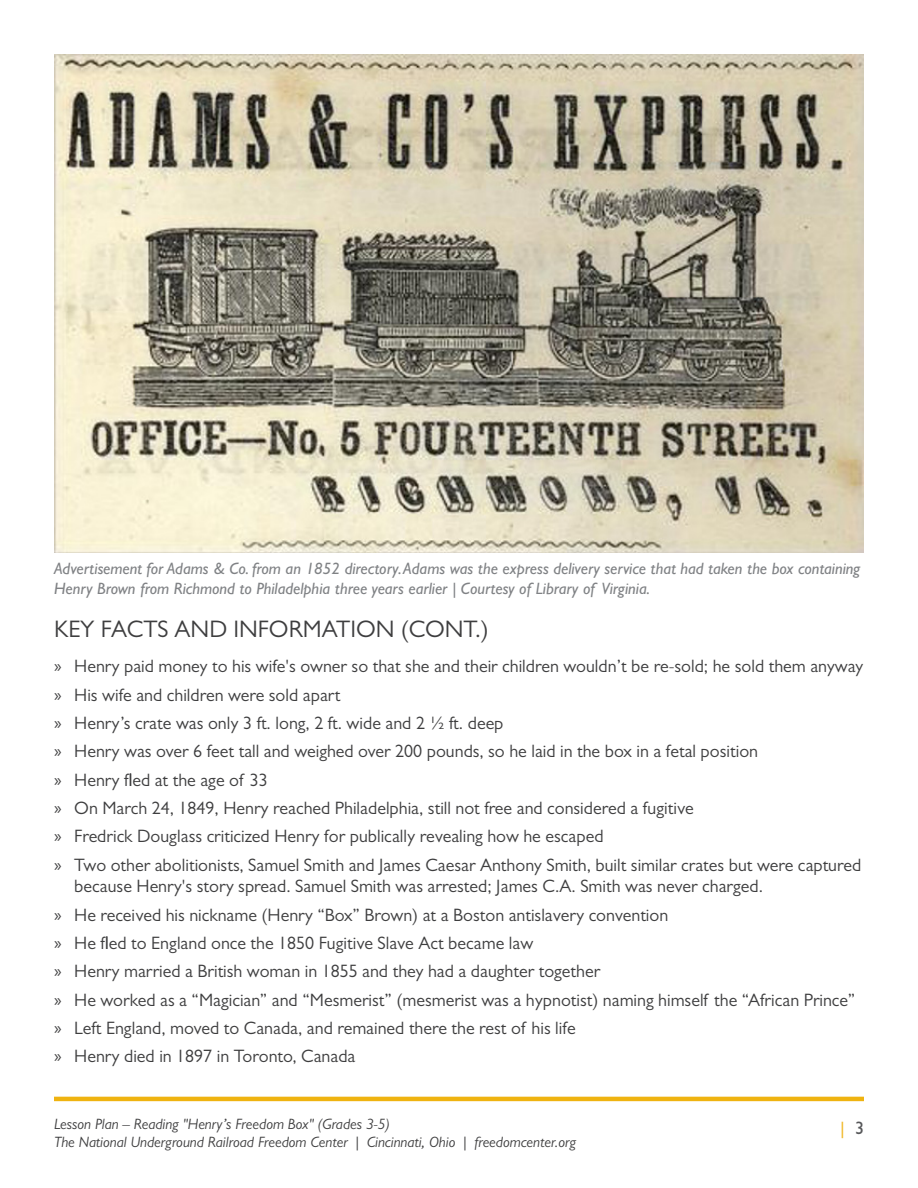
<style>
.page{position:relative;width:918px;height:1188px;background:#fff}
.page>*{position:absolute;margin:0;border:0;box-sizing:border-box;transform-origin:0 0}
.B1{font:24px "Gill Sans MT Pro";color:#3e3e3f}
.t1{font:18px/21.6px "Gill Sans MT Pro";color:#3e3e3f}
.t2{font:500 18px "Gill Sans MT Pro";color:#f1ba2e}
.t3{font:italic 500 16.5px/19.8px "Gill Sans MT Pro";color:#808285}
.t4{font:italic 15px/18px "Gill Sans MT Pro";color:#3e3e3f}
.s1{font-family:"Myriad Pro"}
.s2{color:#57585a}
</style>
<div class="page">
<hr style="left:54px;top:1097px;width:810px;height:4px;background:#efb310">
<img style="left:54px;top:54px;width:810px;height:499px">
<p class="t3" style="left:54px;top:558px;width:808px">Advertisement for Adams &amp; Co. from an 1852 directory. Adams was the express delivery service that had taken the box containing<br>Henry Brown from Richmond to Philadelphia three years earlier | Courtesy of Library of Virginia.</p>
<p class="B1" style="left:54px;top:615px;width:436px">KEY FACTS AND INFORMATION (CONT.)</p>
<p class="t1" style="left:54px;top:655px;width:811px"><span class="s1">»</span> Henry paid money to his wife's owner so that she and their children wouldn’t be re-sold; he sold them anyway</p>
<p class="t1" style="left:54px;top:684px;width:288px"><span class="s1">»</span> His wife and children were sold apart</p>
<p class="t1" style="left:54px;top:712px;width:451px"><span class="s1">»</span> Henry’s crate was only 3 ft. long, 2 ft. wide and 2 ½ ft. deep</p>
<p class="t1" style="left:54px;top:740px;width:706px"><span class="s1">»</span> Henry was over 6 feet tall and weighed over 200 pounds, so he laid in the box in a fetal position</p>
<p class="t1" style="left:54px;top:769px;width:215px"><span class="s1">»</span> Henry fled at the age of 33</p>
<p class="t1" style="left:54px;top:797px;width:641px"><span class="s1">»</span> On March 24, 1849, Henry reached Philadelphia, still not free and considered a fugitive</p>
<p class="t1" style="left:54px;top:825px;width:551px"><span class="s1">»</span> Fredrick Douglass criticized Henry for publically revealing how he escaped</p>
<p class="t1" style="left:74px;top:854px;width:789px;text-indent:-20px"><span class="s1">»</span> Two other abolitionists, Samuel Smith and James Caesar Anthony Smith, built similar crates but were captured because Henry's story spread. Samuel Smith was arrested; James C.A. Smith was never charged.</p>
<p class="t1" style="left:54px;top:904px;width:616px"><span class="s1">»</span> He received his nickname (Henry “Box” Brown) at a Boston antislavery convention</p>
<p class="t1" style="left:54px;top:932px;width:481px"><span class="s1">»</span> He fled to England once the 1850 Fugitive Slave Act became law</p>
<p class="t1" style="left:54px;top:960px;width:548px"><span class="s1">»</span> Henry married a British woman in 1855 and they had a daughter together</p>
<p class="t1" style="left:54px;top:989px;width:803px"><span class="s1">»</span> He worked as a “Magician” and “Mesmerist” (mesmerist was a hypnotist) naming himself the “African Prince”</p>
<p class="t1" style="left:54px;top:1017px;width:523px"><span class="s1">»</span> Left England, moved to Canada, and remained there the rest of his life</p>
<p class="t1" style="left:54px;top:1045px;width:303px"><span class="s1">»</span> Henry died in 1897 in Toronto, Canada</p>
<p class="t4" style="left:54px;top:1114px;width:523px">Lesson Plan – Reading "Henry’s Freedom Box" (Grades 3-5)<br>The National Underground Railroad Freedom Center | Cincinnati, Ohio | freedomcenter.org</p>
<p class="t2" style="left:840px;top:1117px;width:25px">| <span class="s2">3</span></p>
</div>
